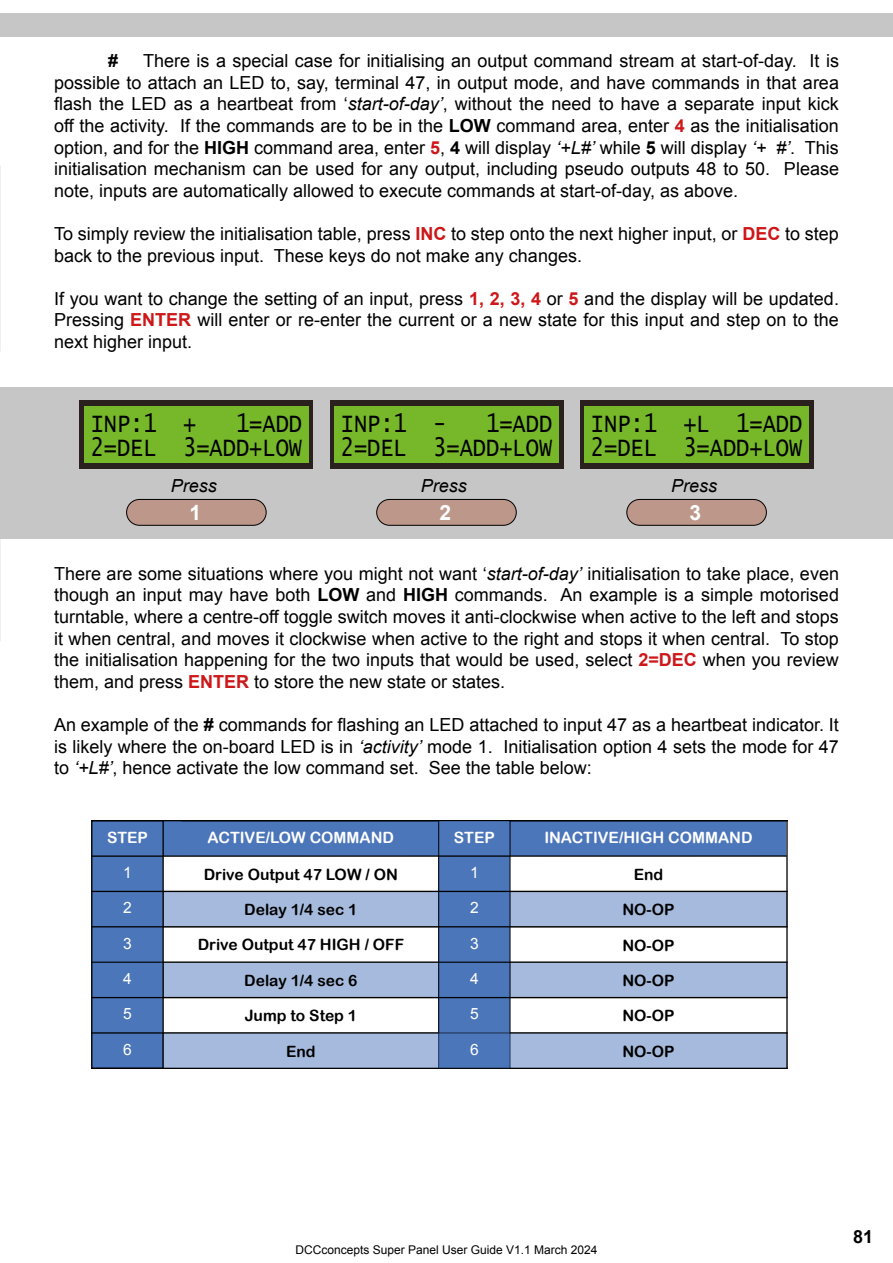
<style>
.page{position:relative;width:893px;height:1263px;background:#fff}
.page>*{position:absolute;margin:0;border:0;box-sizing:border-box;transform-origin:0 0}
.t1{font:25.95px/24.5px "Lucida Console";color:#000;text-align:right;scale:.84 1}
.t2{font:700 21px "Arial";color:#fff}
.t3{font:18px/21.6px "Arial";color:#000;text-align:justify}
.t4{font:italic 18px "Arial";color:#000}
.t5{font:700 18px "Arial";color:#000}
.t6{font:15.6px "Arial Rounded MT Bold";color:#000}
.t7{font:15.6px "Arial Rounded MT Bold";color:#fff}
.t8{font:15.6px "Arial";color:#fff}
.t9{font:12px "Arial";color:#000}
.s1{font-style:italic}
.s2{font-weight:700}
.s3{font-weight:700;color:#cd1719}
</style>
<div class="page">
<div style="left:0;top:387px;width:893px;height:152px;background:#c6c6c6"></div>
<div style="left:163px;top:962px;width:624px;height:35px;background:#a5badc"></div>
<div style="left:163px;top:891px;width:624px;height:36px;background:#a5badc"></div>
<div style="left:161px;top:820px;width:625px;height:36px;background:#4c76ba"></div>
<div style="left:92px;top:821px;width:71px;height:247px;background:#4c76ba"></div>
<div style="left:91px;top:820px;width:73px;height:249px;border:1px solid #000"></div>
<hr style="left:92px;top:820px;width:695px;height:1px;background:#000">
<hr style="left:92px;top:1032px;width:695px;height:1px;background:#000">
<hr style="left:92px;top:1068px;width:695px;height:1px;background:#000">
<div style="left:439px;top:821px;width:71px;height:247px;background:#4c76ba"></div>
<div style="left:438px;top:820px;width:72px;height:249px;border:1px solid #000"></div>
<hr style="left:786px;top:821px;width:2px;height:247px;background:#000">
<hr style="left:92px;top:891px;width:695px;height:1px;background:#000">
<hr style="left:92px;top:926px;width:695px;height:1px;background:#000">
<hr style="left:92px;top:962px;width:695px;height:1px;background:#000">
<hr style="left:92px;top:997px;width:695px;height:1px;background:#000">
<svg style="left:165px;top:1034px;width:621px;height:33px;background:#9ab1d7"></svg>
<div style="left:163px;top:1032px;width:625px;height:37px;border:1px solid #000"></div>
<hr style="left:92px;top:855px;width:694px;height:2px;background:#000">
<div style="left:79px;top:400px;width:234px;height:68px;background:#2a201d"></div>
<div style="left:84px;top:406px;width:225px;height:56px;background:#76b82a"></div>
<div style="left:330px;top:400px;width:233px;height:68px;background:#2a201d"></div>
<div style="left:334px;top:406px;width:225px;height:56px;background:#76b82a"></div>
<div style="left:580px;top:400px;width:233px;height:68px;background:#2a201d"></div>
<div style="left:584px;top:406px;width:225px;height:56px;background:#76b82a"></div>
<div style="left:127px;top:499px;width:139px;height:26px;background:#bc978a;border-radius:13px"></div>
<div style="left:126px;top:499px;width:141px;height:27px;border:1px solid #000;border-radius:13px"></div>
<div style="left:377px;top:499px;width:139px;height:26px;background:#bc978a;border-radius:13px"></div>
<div style="left:376px;top:499px;width:141px;height:27px;border:1px solid #000;border-radius:13px"></div>
<div style="left:627px;top:499px;width:139px;height:26px;background:#bc978a;border-radius:13px"></div>
<div style="left:626px;top:499px;width:141px;height:27px;border:1px solid #000;border-radius:13px"></div>
<div style="left:0;top:13px;width:893px;height:24px;background:#c6c6c6"></div>
<p class="t5" style="left:108px;top:49px;width:12px">#</p>
<p class="t3" style="left:54px;top:50px;width:786px;text-indent:89px">There is a special case for initialising an output command stream at start-of-day. It is possible to attach an LED to, say, terminal 47, in output mode, and have commands in that area flash the LED as a heartbeat from ‘<span class="s1">start-of-day’</span>, without the need to have a separate input kick off the activity. If the commands are to be in the <span class="s2">LOW</span> command area, enter <span class="s3">4</span> as the initialisation option, and for the <span class="s2">HIGH</span> command area, enter <span class="s3">5</span>, <span class="s2">4</span> will display <span class="s1">‘+L#’</span> while <span class="s2">5</span> will display <span class="s1">‘+ #’</span>. This initialisation mechanism can be used for any output, including pseudo outputs 48 to 50. Please note, inputs are automatically allowed to execute commands at start-of-day, as above.</p>
<p class="t3" style="left:54px;top:223px;width:786px">To simply review the initialisation table, press <span class="s3">INC</span> to step onto the next higher input, or <span class="s3">DEC</span> to step back to the previous input. These keys do not make any changes.</p>
<p class="t3" style="left:54px;top:288px;width:786px">If you want to change the setting of an input, press <span class="s3">1, 2, 3, 4</span> or <span class="s3">5</span> and the display will be updated.<br>Pressing <span class="s3">ENTER</span> will enter or re-enter the current or a new state for this input and step on to the next higher input.</p>
<h1 class="t1" style="left:91px;top:412px;width:253px">1=ADD<br>2=DEL 3=ADD+LOW</h1>
<h1 class="t1" style="left:341px;top:412px;width:127px">INP:1 -</h1>
<h1 class="t1" style="left:91px;top:412px;width:127px">INP:1 +</h1>
<h1 class="t1" style="left:341px;top:412px;width:253px">1=ADD<br>2=DEL 3=ADD+LOW</h1>
<h1 class="t1" style="left:591px;top:412px;width:253px;text-align:left">INP:1 +L 1=ADD<br>2=DEL 3=ADD+LOW</h1>
<p class="t4" style="left:171px;top:474px;width:48px">Press</p>
<p class="t2" style="left:189px;top:499px;width:13px">1</p>
<p class="t4" style="left:421px;top:474px;width:48px">Press</p>
<p class="t2" style="left:439px;top:499px;width:13px">2</p>
<p class="t4" style="left:671px;top:474px;width:48px">Press</p>
<p class="t2" style="left:690px;top:499px;width:13px">3</p>
<p class="t3" style="left:54px;top:563px;width:786px">There are some situations where you might not want ‘<span class="s1">start-of-day’</span> initialisation to take place, even though an input may have both <span class="s2">LOW</span> and <span class="s2">HIGH</span> commands. An example is a simple motorised turntable, where a centre-off toggle switch moves it anti-clockwise when active to the left and stops it when central, and moves it clockwise when active to the right and stops it when central. To stop the initialisation happening for the two inputs that would be used, select <span class="s3">2=DEC</span> when you review them, and press <span class="s3">ENTER</span> to store the new state or states.</p>
<p class="t3" style="left:54px;top:714px;width:786px">An example of the <span class="s2">#</span> commands for flashing an LED attached to input 47 as a heartbeat indicator. It is likely where the on-board LED is in <span class="s1">‘activity’</span> mode 1. Initialisation option 4 sets the mode for 47 to <span class="s1">‘+L#’</span>, hence activate the low command set. See the table below:</p>
<p class="t7" style="left:107px;top:829px;width:42px">STEP</p>
<p class="t8" style="left:123px;top:862px;width:10px">1</p>
<p class="t6" style="left:204px;top:865px;width:196px">Drive Output 47 LOW / ON</p>
<p class="t7" style="left:208px;top:829px;width:188px">ACTIVE/LOW COMMAND</p>
<p class="t8" style="left:123px;top:897px;width:10px">2</p>
<p class="t8" style="left:123px;top:933px;width:10px">3</p>
<p class="t8" style="left:123px;top:968px;width:10px">4</p>
<p class="t8" style="left:123px;top:1004px;width:10px">5</p>
<p class="t8" style="left:123px;top:1039px;width:10px">6</p>
<p class="t6" style="left:244px;top:900px;width:115px">Delay 1/4 sec 1</p>
<p class="t6" style="left:198px;top:936px;width:208px">Drive Output 47 HIGH / OFF</p>
<p class="t6" style="left:244px;top:971px;width:115px">Delay 1/4 sec 6</p>
<p class="t6" style="left:245px;top:1006px;width:114px">Jump to Step 1</p>
<p class="t6" style="left:286px;top:1042px;width:31px">End</p>
<p class="t7" style="left:454px;top:829px;width:42px">STEP</p>
<p class="t7" style="left:544px;top:829px;width:210px">INACTIVE/HIGH COMMAND</p>
<p class="t8" style="left:470px;top:862px;width:10px">1</p>
<p class="t8" style="left:470px;top:897px;width:10px">2</p>
<p class="t8" style="left:470px;top:933px;width:10px">3</p>
<p class="t8" style="left:470px;top:968px;width:10px">4</p>
<p class="t8" style="left:470px;top:1004px;width:10px">5</p>
<p class="t8" style="left:470px;top:1039px;width:10px">6</p>
<p class="t6" style="left:634px;top:865px;width:31px">End</p>
<p class="t6" style="left:622px;top:900px;width:54px">NO-OP</p>
<p class="t6" style="left:622px;top:936px;width:54px">NO-OP</p>
<p class="t6" style="left:622px;top:971px;width:54px">NO-OP</p>
<p class="t6" style="left:622px;top:1006px;width:54px">NO-OP</p>
<p class="t6" style="left:622px;top:1042px;width:54px">NO-OP</p>
<p class="t9" style="left:295px;top:1242px;width:304px">DCCconcepts Super Panel User Guide V1.1 March 2024</p>
<p class="t5" style="left:853px;top:1224px;width:22px">81</p>
</div>
